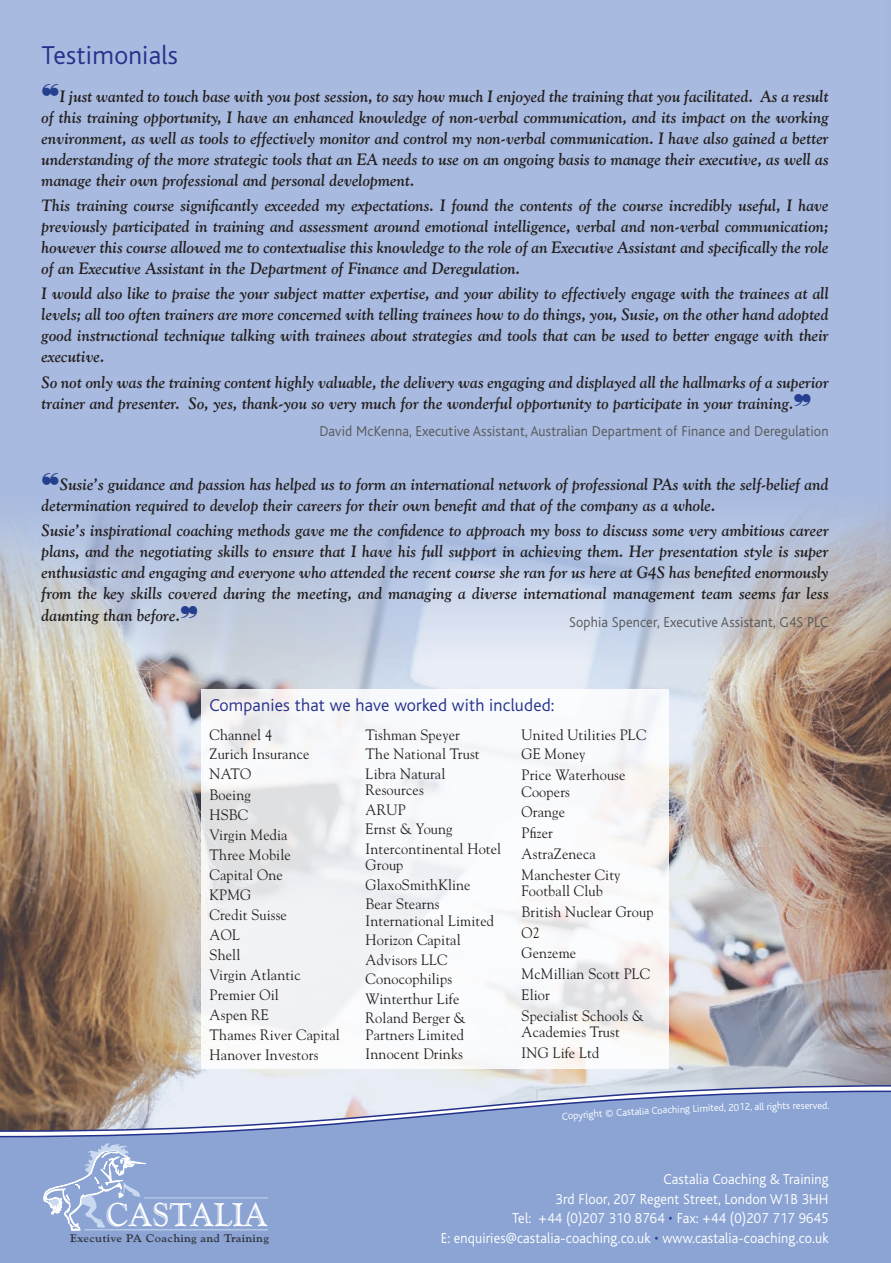
<style>
.page{position:relative;width:891px;height:1263px;background:#fff}
.page>*{position:absolute;margin:0;border:0;box-sizing:border-box;transform-origin:0 0}
.t1{font:32.85px "Goudy Handtooled BT";color:#fff}
.t2{font:300 27px "Bliss";letter-spacing:.01em;color:#24318b}
.t3{font:300 18px "Bliss";letter-spacing:.01em;color:#24318b}
.t4{font:italic 700 16.5px/21px "Goudy Old Style BT";letter-spacing:.01em;color:#231f20;text-align:justify;scale:.95 1}
.t5{font:15px/20px "Goudy";letter-spacing:.01em;color:#231f20;scale:.95 1}
.t6{font:300 15px/19.5px "Bliss";letter-spacing:.01em;color:#fff;text-align:right;scale:.95 1}
.t7{font:300 15px "Bliss";letter-spacing:.01em;color:#57585a;scale:.95 1}
.t8{font:10.95px "Goudy Handtooled BT";letter-spacing:.03em;color:#231f20;scale:1.1 1}
.t9{font:300 10.5px "Bliss";color:#fff}
.s1{color:#253f8e}
</style>
<div class="page">
<div style="left:0;top:0;width:891px;height:1208px;background:#a8badf"></div>
<img style="left:0;top:519px;width:875px;height:565px">
<img style="left:875px;top:511px;width:16px;height:573px">
<svg style="left:0;top:1084px;width:891px;height:5px;background:#c7c7ce"></svg>
<svg style="left:0;top:1089px;width:891px;height:174px;background:#93a7d1"></svg>
<hr style="left:144px;top:1197px;width:124px;height:1px;background:#c9d9ef">
<hr style="left:85px;top:1229px;width:183px;height:1px;background:#c9d9ef">
<svg style="left:40px;top:1143px;width:109px;height:87px;background:#9cb2da"></svg>
<svg style="left:201px;top:689px;width:468px;height:379px;background:#f4f5f6"></svg>
<h2 class="t2" style="left:42px;top:41px;width:138px">Testimonials</h2>
<p class="t4" style="left:42px;top:85px;width:830px"><span class="s1">❝</span>I just wanted to touch base with you post session, to say how much I enjoyed the training that you facilitated. As a result of this training opportunity, I have an enhanced knowledge of non-verbal communication, and its impact on the working environment, as well as tools to effectively monitor and control my non-verbal communication. I have also gained a better understanding of the more strategic tools that an EA needs to use on an ongoing basis to manage their executive, as well as manage their own professional and personal development.</p>
<p class="t4" style="left:42px;top:195px;width:830px">This training course significantly exceeded my expectations. I found the contents of the course incredibly useful, I have previously participated in training and assessment around emotional intelligence, verbal and non-verbal communication; however this course allowed me to contextualise this knowledge to the role of an Executive Assistant and specifically the role of an Executive Assistant in the Department of Finance and Deregulation.</p>
<p class="t4" style="left:42px;top:283px;width:830px">I would also like to praise the your subject matter expertise, and your ability to effectively engage with the trainees at all levels; all too often trainers are more concerned with telling trainees how to do things, you, Susie, on the other hand adopted good instructional technique talking with trainees about strategies and tools that can be used to better engage with their executive.</p>
<p class="t4" style="left:42px;top:371px;width:830px">So not only was the training content highly valuable, the delivery was engaging and displayed all the hallmarks of a superior trainer and presenter. So, yes, thank-you so very much for the wonderful opportunity to participate in your training.<span class="s1">❞</span></p>
<p class="t7" style="left:319px;top:423px;width:537px">David McKenna, Executive Assistant, Australian Department of Finance and Deregulation</p>
<p class="t4" style="left:42px;top:474px;width:829px"><span class="s1">❝</span>Susie’s guidance and passion has helped us to form an international network of professional PAs with the self-belief and determination required to develop their careers for their own benefit and that of the company as a whole.</p>
<p class="t4" style="left:42px;top:520px;width:830px">Susie’s inspirational coaching methods gave me the confidence to approach my boss to discuss some very ambitious career plans, and the negotiating skills to ensure that I have his full support in achieving them. Her presentation style is super enthusiastic and engaging and everyone who attended the recent course she ran for us here at G4S has benefited enormously from the key skills covered during the meeting, and managing a diverse international management team seems far less daunting than before.<span class="s1">❞</span></p>
<p class="t7" style="left:569px;top:614px;width:274px">Sophia Spencer, Executive Assistant, G4S PLC</p>
<p class="t3" style="left:210px;top:695px;width:346px">Companies that we have worked with included:</p>
<p class="t5" style="left:210px;top:724px;width:138px">Channel 4<br>Zurich Insurance<br>NATO<br>Boeing<br>HSBC<br>Virgin Media<br>Three Mobile<br>Capital One<br>KPMG<br>Credit Suisse<br>AOL<br>Shell<br>Virgin Atlantic<br>Premier Oil<br>Aspen RE<br>Thames River Capital<br>Hanover Investors</p>
<p class="t5" style="left:365px;top:724px;width:122px;line-height:19.5px">Tishman Speyer<br>The National Trust<br>Libra Natural</p>
<p class="t5" style="left:365px;top:780px;width:144px;line-height:19.5px">Resources<br>ARUP<br>Ernst &amp; Young<br>Intercontinental Hotel</p>
<p class="t5" style="left:365px;top:855px;width:112px;line-height:19.5px">Group<br>GlaxoSmithKline<br>Bear Stearns</p>
<p class="t5" style="left:365px;top:910px;width:137px;line-height:19.5px">International Limited<br>Horizon Capital<br>Advisors LLC<br>Conocophilips<br>Winterthur Life<br>Roland Berger &amp;</p>
<p class="t5" style="left:365px;top:1024px;width:105px;line-height:19.5px">Partners Limited<br>Innocent Drinks</p>
<p class="t5" style="left:521px;top:724px;width:133px">United Utilities PLC<br>GE Money<br>Price Waterhouse</p>
<p class="t5" style="left:521px;top:780px;width:106px;line-height:20.7px">Coopers<br>Orange<br>Pfizer<br>AstraZeneca<br>Manchester City</p>
<p class="t5" style="left:521px;top:880px;width:140px;line-height:20.7px">Football Club<br>British Nuclear Group<br>O2<br>Genzeme<br>McMillian Scott PLC<br>Elior<br>Specialist Schools &amp;</p>
<p class="t5" style="left:521px;top:1021px;width:105px;line-height:20.7px">Academies Trust<br>ING Life Ltd</p>
<p class="t9" style="left:561px;top:1110px;width:62px;rotate:-4deg">Copyright © C</p>
<p class="t9" style="left:622px;top:1106px;width:64px;rotate:-3deg">astalia Coachin</p>
<p class="t9" style="left:685px;top:1103px;width:68px;rotate:-2deg">g Limited, 2012,</p>
<p class="t9" style="left:754px;top:1101px;width:77px;rotate:-1deg">all rights reserved.</p>
<h1 class="t1" style="left:106px;top:1194px;width:164px">CASTALIA</h1>
<p class="t8" style="left:70px;top:1232px;width:182px">Executive PA Coaching and Training</p>
<p class="t6" style="left:441px;top:1169px;width:410px">Castalia Coaching &amp; Training<br>3rd Floor, 207 Regent Street, London W1B 3HH<br>Tel: +44 (0)207 310 8764 <span class="s1">•</span> Fax: +44 (0)207 717 9645<br>E: enquiries@castalia-coaching.co.uk <span class="s1">•</span> www.castalia-coaching.co.uk</p>
</div>
